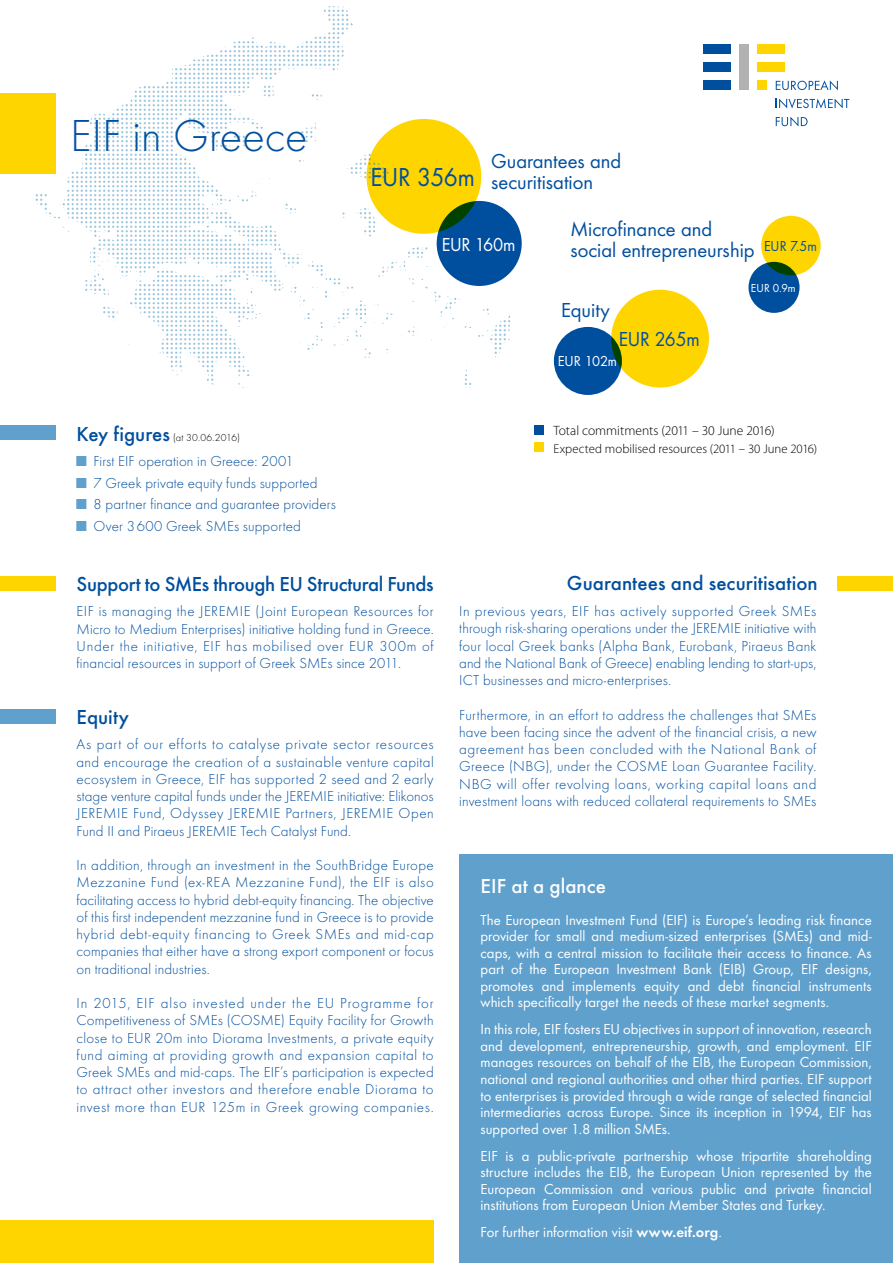
<style>
.page{position:relative;width:893px;height:1263px;background:#fff}
.page>*{position:absolute;margin:0;border:0;box-sizing:border-box;transform-origin:0 0}
.t1{font:300 46.5px "Futura";color:#004f9f}
.t2{font:21px/21px "Futura Boo";color:#004f9f}
.t3{font:500 21px "Futura";color:#004f9f}
.t4{font:500 21px "Futura";letter-spacing:.005em;color:#fff}
.t5{font:21px "Futura Boo";color:#004f9f;scale:.94 1}
.t6{font:19.5px "Futura Boo";letter-spacing:-.015em;color:#fff;scale:.94 1}
.t7{font:300 15px/17.2px "Futura";letter-spacing:.01em;color:#004f9f;text-align:justify}
.t8{font:15px/16.5px "Futura Boo";letter-spacing:.005em;color:#fff;text-align:justify}
.t9{font:15px "Futura Boo";color:#004f9f;scale:.94 1}
.t10{font:300 13.5px "Myriad Pro";color:#000}
.t11{font:300 12.75px "Myriad Pro";color:#000}
.t12{font:12px "Futura Boo";color:#fff}
.t13{font:300 10.5px "Futura";letter-spacing:.02em;color:#000}
.s1{font-weight:500;font-size:21px;color:#004f9f}
.s2{color:#60a0cd}
.s3{font-size:27px}
.s4{font-family:"Futura Dem"}
</style>
<div class="page">
<div style="left:366px;top:119px;width:115px;height:115px;background:#ffd500;border-radius:50%"></div>
<div style="left:748px;top:262px;width:51px;height:51px;background:#004f9f;border-radius:50%"></div>
<div style="left:554px;top:327px;width:68px;height:68px;background:#004f9f;border-radius:50%"></div>
<div style="left:761px;top:216px;width:60px;height:59px;background:#ffd500;border-radius:50%"></div>
<div style="left:611px;top:290px;width:98px;height:97px;background:#ffd500;border-radius:50%"></div>
<div style="left:437px;top:201px;width:85px;height:85px;background:#004f9f;border-radius:50%"></div>
<div style="left:0;top:425px;width:55px;height:14px;background:#60a0cd"></div>
<div style="left:0;top:576px;width:55px;height:15px;background:#ffd500"></div>
<div style="left:0;top:709px;width:55px;height:15px;background:#60a0cd"></div>
<div style="left:838px;top:576px;width:55px;height:14px;background:#ffd500"></div>
<div style="left:535px;top:425px;width:9px;height:9px;background:#004f9f"></div>
<div style="left:535px;top:443px;width:9px;height:9px;background:#ffd500"></div>
<div style="left:459px;top:855px;width:434px;height:408px;background:#60a0cd"></div>
<svg style="left:60px;top:6px;width:293px;height:370px"></svg>
<svg style="left:171px;top:369px;width:11px;height:6px"></svg>
<svg style="left:262px;top:84px;width:13px;height:15px"></svg>
<svg style="left:309px;top:92px;width:13px;height:8px"></svg>
<svg style="left:296px;top:122px;width:21px;height:20px"></svg>
<svg style="left:32px;top:194px;width:28px;height:25px"></svg>
<svg style="left:61px;top:226px;width:9px;height:6px"></svg>
<svg style="left:84px;top:246px;width:46px;height:49px"></svg>
<svg style="left:102px;top:303px;width:20px;height:18px"></svg>
<svg style="left:126px;top:342px;width:3px;height:4px"></svg>
<svg style="left:204px;top:153px;width:307px;height:235px"></svg>
<div style="left:0;top:94px;width:55px;height:80px;background:#ffd500"></div>
<div style="left:703px;top:45px;width:27px;height:9px;background:#004f9f"></div>
<div style="left:739px;top:45px;width:10px;height:45px;background:#b3b2b2"></div>
<div style="left:758px;top:81px;width:9px;height:9px;background:#ffd500"></div>
<div style="left:703px;top:63px;width:27px;height:9px;background:#004f9f"></div>
<div style="left:758px;top:45px;width:27px;height:9px;background:#ffd500"></div>
<div style="left:758px;top:63px;width:27px;height:9px;background:#ffd500"></div>
<div style="left:703px;top:81px;width:27px;height:9px;background:#004f9f"></div>
<svg style="left:776px;top:80px;width:62px;height:10px"></svg>
<svg style="left:776px;top:98px;width:73px;height:11px"></svg>
<svg style="left:776px;top:117px;width:32px;height:9px"></svg>
<div style="left:0;top:1220px;width:434px;height:43px;background:#ffd500"></div>
<h1 class="t1" style="left:70px;top:109px;width:239px">EIF in Greece</h1>
<p class="t13" style="left:77px;top:431px;width:165px"><span class="s1">Key figures</span> (at 30.06.2016)</p>
<p class="t7" style="left:77px;top:453px;width:219px"><span class="s2">■</span> First EIF operation in Greece: 2001</p>
<p class="t7" style="left:77px;top:474px;width:243px"><span class="s2">■</span> 7 Greek private equity funds supported</p>
<p class="t7" style="left:77px;top:496px;width:261px"><span class="s2">■</span> 8 partner finance and guarantee providers</p>
<p class="t7" style="left:77px;top:517px;width:226px"><span class="s2">■</span> Over 3 600 Greek SMEs supported</p>
<h2 class="t2" style="left:370px;top:151px;width:252px;text-indent:121px">Guarantees and<br><span class="s3">EUR 356m</span> securitisation</h2>
<h3 class="t6" style="left:442px;top:232px;width:80px">EUR 160m</h3>
<h2 class="t2" style="left:570px;top:218px;width:186px">Microfinance and social entrepreneurship</h2>
<p class="t9" style="left:764px;top:237px;width:58px">EUR 7.5m</p>
<h2 class="t2" style="left:561px;top:299px;width:50px">Equity</h2>
<h2 class="t5" style="left:619px;top:327px;width:88px">EUR 265m</h2>
<p class="t8" style="left:558px;top:353px;width:61px">EUR 102m</p>
<p class="t12" style="left:751px;top:281px;width:46px">EUR 0.9m</p>
<p class="t10" style="left:553px;top:423px;width:223px">Total commitments (2011 – 30 June 2016)</p>
<p class="t11" style="left:553px;top:442px;width:265px">Expected mobilised resources (2011 – 30 June 2016)</p>
<h2 class="t3" style="left:77px;top:571px;width:359px">Support to SMEs through EU Structural Funds</h2>
<p class="t7" style="left:77px;top:603px;width:359px">EIF is managing the JEREMIE (Joint European Resources for Micro to Medium Enterprises) initiative holding fund in Greece.<br>Under the initiative, EIF has mobilised over EUR 300m of financial resources in support of Greek SMEs since 2011.</p>
<h2 class="t3" style="left:77px;top:704px;width:54px">Equity</h2>
<p class="t7" style="left:77px;top:736px;width:359px">As part of our efforts to catalyse private sector resources and encourage the creation of a sustainable venture capital ecosystem in Greece, EIF has supported 2 seed and 2 early stage venture capital funds under the JEREMIE initiative: Elikonos JEREMIE Fund, Odyssey JEREMIE Partners, JEREMIE Open Fund II and Piraeus JEREMIE Tech Catalyst Fund.</p>
<p class="t7" style="left:77px;top:857px;width:359px">In addition, through an investment in the SouthBridge Europe Mezzanine Fund (ex-REA Mezzanine Fund), the EIF is also facilitating access to hybrid debt-equity financing. The objective of this first independent mezzanine fund in Greece is to provide hybrid debt-equity financing to Greek SMEs and mid-cap companies that either have a strong export component or focus on traditional industries.</p>
<p class="t7" style="left:77px;top:995px;width:359px">In 2015, EIF also invested under the EU Programme for Competitiveness of SMEs (COSME) Equity Facility for Growth close to EUR 20m into Diorama Investments, a private equity fund aiming at providing growth and expansion capital to Greek SMEs and mid-caps. The EIF’s participation is expected to attract other investors and therefore enable Diorama to invest more than EUR 125m in Greek growing companies.</p>
<h2 class="t3" style="left:567px;top:571px;width:252px">Guarantees and securitisation</h2>
<p class="t7" style="left:459px;top:603px;width:359px">In previous years, EIF has actively supported Greek SMEs through risk-sharing operations under the JEREMIE initiative with four local Greek banks (Alpha Bank, Eurobank, Piraeus Bank and the National Bank of Greece) enabling lending to start-ups, ICT businesses and micro-enterprises.</p>
<p class="t7" style="left:459px;top:706px;width:359px">Furthermore, in an effort to address the challenges that SMEs have been facing since the advent of the financial crisis, a new agreement has been concluded with the National Bank of Greece (NBG), under the COSME Loan Guarantee Facility.<br>NBG will offer revolving loans, working capital loans and investment loans with reduced collateral requirements to SMEs</p>
<h2 class="t4" style="left:480px;top:874px;width:127px">EIF at a glance</h2>
<p class="t8" style="left:480px;top:911px;width:393px">The European Investment Fund (EIF) is Europe’s leading risk finance provider for small and medium-sized enterprises (SMEs) and mid&shy;caps, with a central mission to facilitate their access to finance. As part of the European Investment Bank (EIB) Group, EIF designs, promotes and implements equity and debt financial instruments which specifically target the needs of these market segments.</p>
<p class="t8" style="left:480px;top:1021px;width:393px">In this role, EIF fosters EU objectives in support of innovation, research and development, entrepreneurship, growth, and employment. EIF manages resources on behalf of the EIB, the European Commission, national and regional authorities and other third parties. EIF support to enterprises is provided through a wide range of selected financial intermediaries across Europe. Since its inception in 1994, EIF has supported over 1.8 million SMEs.</p>
<p class="t8" style="left:480px;top:1147px;width:393px">EIF is a public-private partnership whose tripartite shareholding structure includes the EIB, the European Union represented by the European Commission and various public and private financial institutions from European Union Member States and Turkey.</p>
<p class="t8" style="left:480px;top:1224px;width:243px">For further information visit <span class="s4">www.eif.org</span>.</p>
</div>
